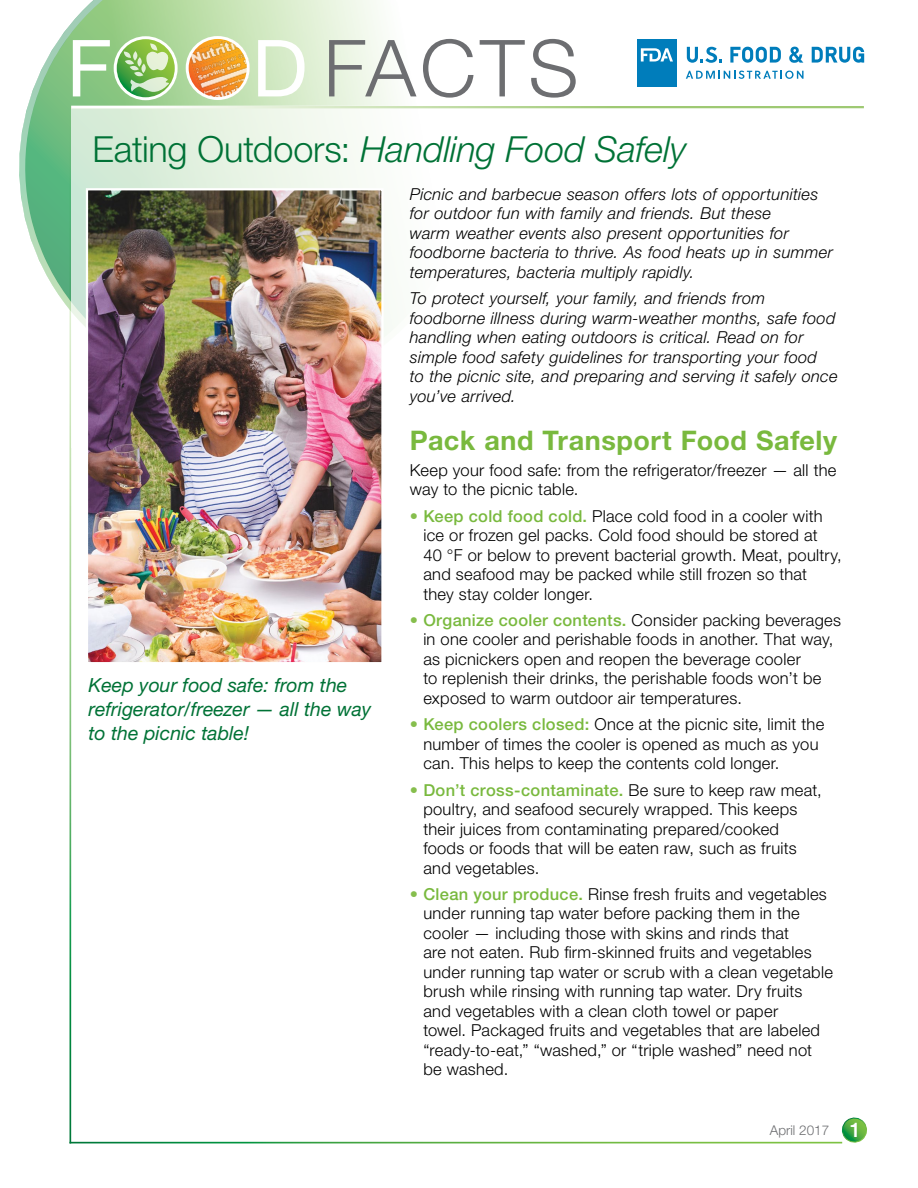
<style>
.page{position:relative;width:918px;height:1188px;background:#fff}
.page>*{position:absolute;margin:0;border:0;box-sizing:border-box;transform-origin:0 0}
.t1{font:300 78.9px "Helvetica Neue LT Std";letter-spacing:.05em;color:#6d6e71}
.t2{font:78.9px "Helvetica Neue LT Std";color:#fff}
.t3{font:italic 300 36px "Helvetica Neue LT Std";letter-spacing:-.005em;color:#007236}
.t4{font:700 27px "Helvetica Neue LT Std";letter-spacing:.02em;color:#79b93e}
.t5{font:500 20.25px "Helvetica Neue LT Std";color:#fff}
.t6{font:italic 19.5px/24px "Helvetica Neue LT Std";color:#007236}
.t7{font:300 16.5px/19.5px "Helvetica Neue LT Std";letter-spacing:.015em;color:#000}
.t8{font:italic 300 16.5px/19.5px "Helvetica Neue LT Std";letter-spacing:.015em;color:#000}
.t9{font:300 13.5px "Helvetica Neue LT Std";color:#6d6e71}
.s1{font-weight:400;color:#fff}
.s2{font-style:normal}
.s3{font-weight:500;color:#86be4d}
.s4{font-weight:500;color:#79b93e}
</style>
<div class="page">
<svg style="left:19px;top:0;width:376px;height:418px"></svg>
<svg style="left:71px;top:109px;width:324px;height:309px"></svg>
<hr style="left:71px;top:106px;width:793px;height:2px;background:#9ec973">
<hr style="left:71px;top:106px;width:539px;height:3px;background:#fff">
<svg style="left:117px;top:38px;width:60px;height:60px"></svg>
<div style="left:114px;top:36px;width:64px;height:64px;border:3px solid #fff;border-radius:50%"></div>
<svg style="left:124px;top:43px;width:45px;height:50px;background:#9fcd82"></svg>
<svg style="left:686px;top:71px;width:118px;height:8px"></svg>
<svg style="left:730px;top:47px;width:51px;height:16px"></svg>
<svg style="left:789px;top:47px;width:14px;height:16px"></svg>
<svg style="left:812px;top:47px;width:52px;height:16px"></svg>
<svg style="left:687px;top:47px;width:35px;height:16px"></svg>
<div style="left:637px;top:39px;width:39px;height:48px;background:#007dbb"></div>
<svg style="left:641px;top:48px;width:32px;height:14px"></svg>
<img style="left:184px;top:34px;width:68px;height:68px">
<div style="left:186px;top:36px;width:64px;height:64px;border:3px solid #fff;border-radius:50%"></div>
<svg style="left:841px;top:1117px;width:26px;height:27px"></svg>
<img style="left:89px;top:191px;width:292px;height:470px">
<div style="left:86px;top:188px;width:298px;height:476px;border:2px solid #fff"></div>
<h1 class="t2" style="left:67px;top:21px;width:47px">F</h1>
<h1 class="t1" style="left:252px;top:20px;width:328px"><span class="s1">D</span> FACTS</h1>
<h1 class="t3" style="left:93px;top:128px;width:595px"><span class="s2">Eating Outdoors:</span> Handling Food Safely</h1>
<p class="t6" style="left:88px;top:673px;width:284px">Keep your food safe: from the refrigerator/freezer — all the way to the picnic table!</p>
<p class="t8" style="left:410px;top:184px;width:425px">Picnic and barbecue season offers lots of opportunities for outdoor fun with family and friends. But these<br>warm weather events also present opportunities for foodborne bacteria to thrive. As food heats up in summer temperatures, bacteria multiply rapidly.</p>
<p class="t8" style="left:410px;top:288px;width:429px">To protect yourself, your family, and friends from foodborne illness during warm-weather months, safe food handling when eating outdoors is critical. Read on for simple food safety guidelines for transporting your food<br>to the picnic site, and preparing and serving it safely once you’ve arrived.</p>
<h2 class="t4" style="left:410px;top:423px;width:429px">Pack and Transport Food Safely</h2>
<p class="t7" style="left:410px;top:460px;width:428px">Keep your food safe: from the refrigerator/freezer — all the way to the picnic table.</p>
<p class="t7" style="left:423px;top:506px;width:420px;text-indent:-13px"><span class="s3">•</span> <span class="s4">Keep cold food cold.</span> Place cold food in a cooler with ice or frozen gel packs. Cold food should be stored at<br>40 °F or below to prevent bacterial growth. Meat, poultry, and seafood may be packed while still frozen so that<br>they stay colder longer.</p>
<p class="t7" style="left:423px;top:610px;width:419px;text-indent:-13px"><span class="s3">•</span> <span class="s4">Organize cooler contents.</span> Consider packing beverages in one cooler and perishable foods in another. That way, as picnickers open and reopen the beverage cooler<br>to replenish their drinks, the perishable foods won’t be exposed to warm outdoor air temperatures.</p>
<p class="t7" style="left:423px;top:714px;width:402px;text-indent:-13px"><span class="s3">•</span> <span class="s4">Keep coolers closed:</span> Once at the picnic site, limit the number of times the cooler is opened as much as you can. This helps to keep the contents cold longer.</p>
<p class="t7" style="left:423px;top:780px;width:400px;text-indent:-13px"><span class="s3">•</span> <span class="s4">Don’t cross-contaminate.</span> Be sure to keep raw meat, poultry, and seafood securely wrapped. This keeps their juices from contaminating prepared/cooked foods or foods that will be eaten raw, such as fruits and vegetables.</p>
<p class="t7" style="left:423px;top:884px;width:411px;text-indent:-13px"><span class="s3">•</span> <span class="s4">Clean your produce.</span> Rinse fresh fruits and vegetables under running tap water before packing them in the cooler — including those with skins and rinds that<br>are not eaten. Rub firm-skinned fruits and vegetables under running tap water or scrub with a clean vegetable brush while rinsing with running tap water. Dry fruits and vegetables with a clean cloth towel or paper<br>towel. Packaged fruits and vegetables that are labeled “ready-to-eat,” “washed,” or “triple washed” need not be washed.</p>
<p class="t9" style="left:770px;top:1122px;width:61px">April 2017</p>
<p class="t5" style="left:850px;top:1117px;width:13px">1</p>
</div>
